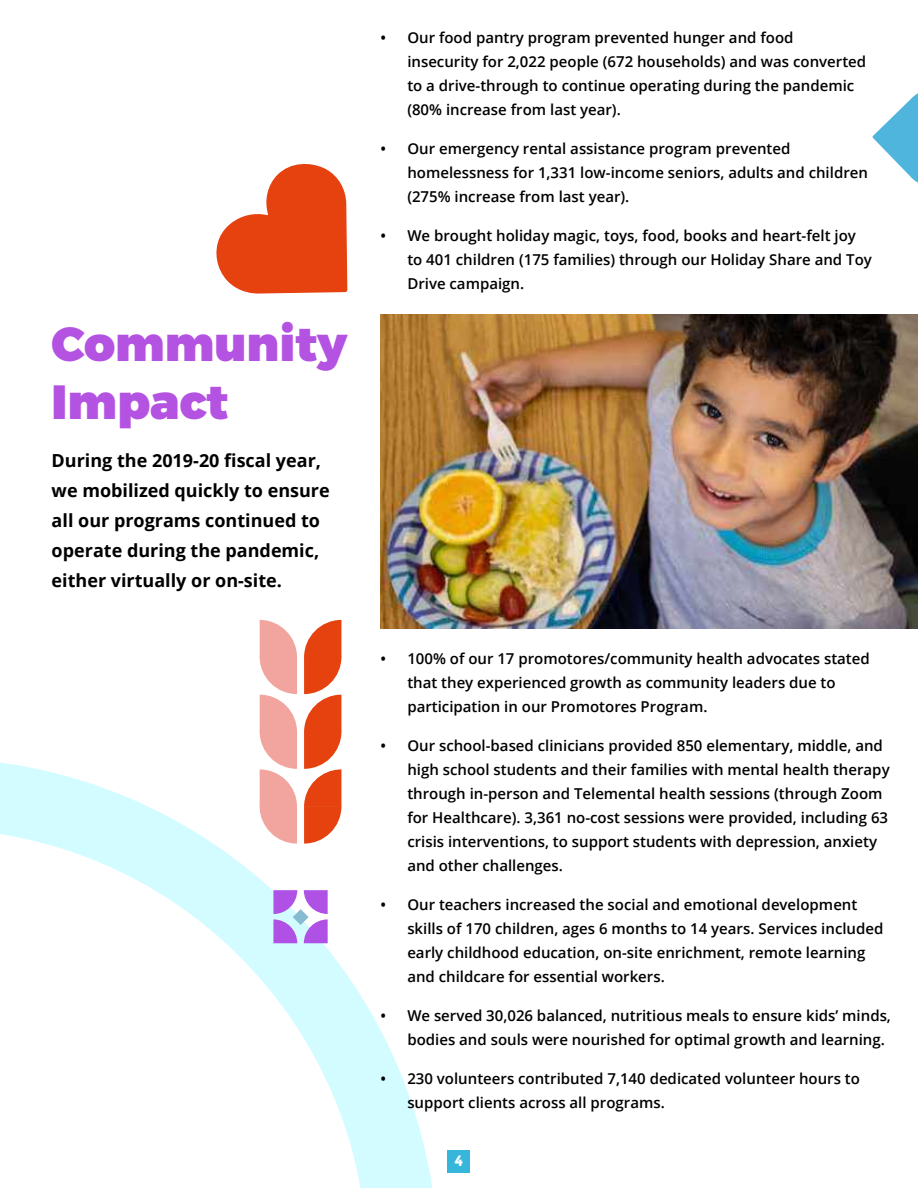
<style>
.page{position:relative;width:918px;height:1188px;background:#fff}
.page>*{position:absolute;margin:0;border:0;box-sizing:border-box;transform-origin:0 0}
.t1{font:900 48px/57.6px "Montserrat";color:#b452e1}
.t2{font:700 18px/30px "Open Sans";color:#000}
.t3{font:600 15px/24px "Open Sans";color:#000}
.t4{font:700 15px "Montserrat";color:#fff}
</style>
<div class="page">
<svg style="left:0;top:762px;width:432px;height:426px"></svg>
<div style="left:448px;top:1150px;width:22px;height:22px;background:#36b6db"></div>
<svg style="left:872px;top:93px;width:46px;height:90px"></svg>
<img style="left:380px;top:315px;width:538px;height:314px">
<svg style="left:216px;top:164px;width:131px;height:130px"></svg>
<svg style="left:260px;top:620px;width:37px;height:224px"></svg>
<svg style="left:304px;top:620px;width:37px;height:224px"></svg>
<svg style="left:273px;top:890px;width:55px;height:53px"></svg>
<h1 class="t1" style="left:52px;top:317px;width:297px">Community<br>Impact</h1>
<p class="t2" style="left:52px;top:445px;width:280px">During the 2019-20 fiscal year, we mobilized quickly to ensure all our programs continued to operate during the pandemic, either virtually or on-site.</p>
<p class="t3" style="left:407px;top:25px;width:460px;text-indent:-27px">• Our food pantry program prevented hunger and food insecurity for 2,022 people (672 households) and was converted to a drive-through to continue operating during the pandemic (80% increase from last year).</p>
<p class="t3" style="left:407px;top:136px;width:462px;text-indent:-27px">• Our emergency rental assistance program prevented homelessness for 1,331 low-income seniors, adults and children (275% increase from last year).</p>
<p class="t3" style="left:407px;top:223px;width:466px;text-indent:-27px">• We brought holiday magic, toys, food, books and heart-felt joy to 401 children (175 families) through our Holiday Share and Toy<br>Drive campaign.</p>
<p class="t3" style="left:407px;top:646px;width:464px;text-indent:-27px">• 100% of our 17 promotores/community health advocates stated that they experienced growth as community leaders due to participation in our Promotores Program.</p>
<p class="t3" style="left:407px;top:733px;width:484px;text-indent:-27px">• Our school-based clinicians provided 850 elementary, middle, and high school students and their families with mental health therapy through in-person and Telemental health sessions (through Zoom for Healthcare). 3,361 no-cost sessions were provided, including 63 crisis interventions, to support students with depression, anxiety and other challenges.</p>
<p class="t3" style="left:407px;top:892px;width:478px;text-indent:-27px">• Our teachers increased the social and emotional development skills of 170 children, ages 6 months to 14 years. Services included early childhood education, on-site enrichment, remote learning and childcare for essential workers.</p>
<p class="t3" style="left:407px;top:1003px;width:485px;text-indent:-27px">• We served 30,026 balanced, nutritious meals to ensure kids’ minds, bodies and souls were nourished for optimal growth and learning.</p>
<p class="t3" style="left:407px;top:1066px;width:454px;text-indent:-27px">• 230 volunteers contributed 7,140 dedicated volunteer hours to support clients across all programs.</p>
<p class="t4" style="left:455px;top:1151px;width:10px">4</p>
</div>
